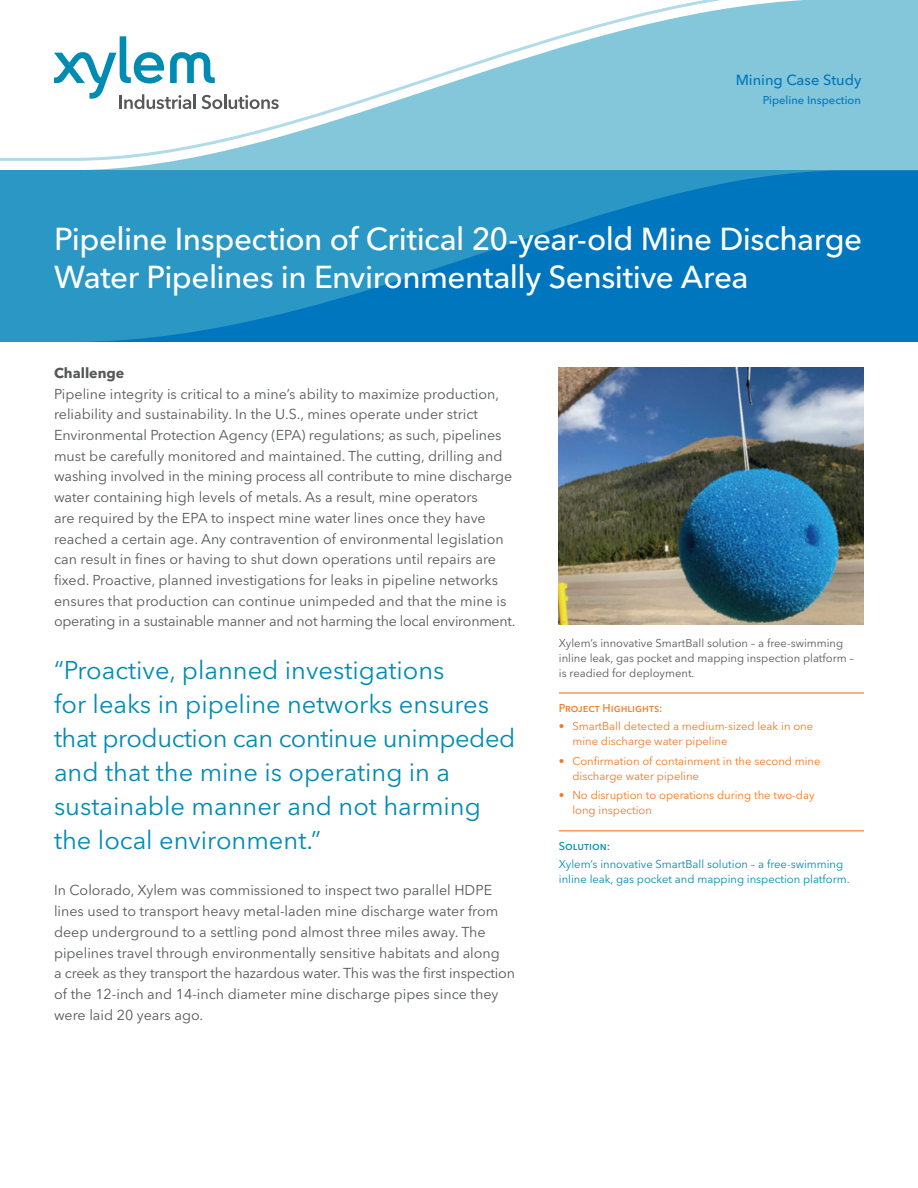
<style>
.page{position:relative;width:918px;height:1188px;background:#fff}
.page>*{position:absolute;margin:0;border:0;box-sizing:border-box;transform-origin:0 0}
.CS_Headline{font:500 31.5px/37.5px "Avenir Next LT Pro";letter-spacing:-.015em;color:#fff}
.CS_Call-out{font:25.5px/34px "Avenir Next LT Pro";color:#008bb3}
.Body_text{font:500 14.7px "Avenir Next LT Pro";color:#0076be}
.Body_text-2{font:14.25px/20.7px "Avenir Next LT Pro";color:#57585a}
.Body_text-3{font:700 14.25px "Avenir Next LT Pro";color:#57585a}
.CS_supporting_facts{font:11.25px/15px "Avenir Next LT Pro";color:#f47721}
.small_body_text{font:11.25px/15px "Avenir Next LT Pro";color:#57585a}
.CS_supporting_facts-2{font:11.25px/15px "Avenir Next LT Pro";color:#008bb3}
.small_body_text-2{font:500 11.25px "Avenir Next LT Pro";color:#0076be}
.SC_supporting__space{font:500 11.25px "Avenir Next LT Pro";color:#f47721}
.SC_supporting__space-2{font:500 11.25px "Avenir Next LT Pro";color:#008bb3}
</style>
<div class="page">
<svg style="left:0;top:161px;width:918px;height:181px;fill:#2a97c4"></svg>
<svg style="left:0;top:0;width:918px;height:161px"></svg>
<img style="left:559px;top:367px;width:305px;height:257px">
<hr style="left:559px;top:692px;width:305px;height:2px;background:#f47721">
<hr style="left:559px;top:830px;width:305px;height:1px;background:#f47721">
<svg style="left:54px;top:36px;width:225px;height:73px"></svg>
<p class="Body_text" style="left:736px;top:71px;width:127px">Mining Case Study</p>
<p class="small_body_text-2" style="left:763px;top:93px;width:100px">Pipeline Inspection</p>
<p class="CS_Headline" style="left:54px;top:220px;width:810px">Pipeline Inspection of Critical 20-year-old Mine Discharge<br>Water Pipelines in Environmentally Sensitive Area</p>
<p class="Body_text-3" style="left:54px;top:364px;width:72px">Challenge</p>
<p class="Body_text-2" style="left:54px;top:383px;width:463px">Pipeline integrity is critical to a mine’s ability to maximize production, reliability and sustainability. In the U.S., mines operate under strict Environmental Protection Agency (EPA) regulations; as such, pipelines must be carefully monitored and maintained. The cutting, drilling and washing involved in the mining process all contribute to mine discharge water containing high levels of metals. As a result, mine operators<br>are required by the EPA to inspect mine water lines once they have reached a certain age. Any contravention of environmental legislation can result in fines or having to shut down operations until repairs are fixed. Proactive, planned investigations for leaks in pipeline networks ensures that production can continue unimpeded and that the mine is operating in a sustainable manner and not harming the local environment.</p>
<p class="CS_Call-out" style="left:54px;top:653px;width:463px">“Proactive, planned investigations<br>for leaks in pipeline networks ensures that production can continue unimpeded and that the mine is operating in a sustainable manner and not harming the local environment.”</p>
<p class="Body_text-2" style="left:54px;top:880px;width:463px">In Colorado, Xylem was commissioned to inspect two parallel HDPE lines used to transport heavy metal-laden mine discharge water from deep underground to a settling pond almost three miles away. The pipelines travel through environmentally sensitive habitats and along<br>a creek as they transport the hazardous water. This was the first inspection of the 12-inch and 14-inch diameter mine discharge pipes since they were laid 20 years ago.</p>
<p class="small_body_text" style="left:559px;top:635px;width:297px">Xylem’s innovative SmartBall solution – a free-swimming inline leak, gas pocket and mapping inspection platform – is readied for deployment.</p>
<p class="SC_supporting__space" style="left:559px;top:701px;width:105px">Project Highlights:</p>
<p class="CS_supporting_facts" style="left:572px;top:719px;width:242px;text-indent:-14px">• SmartBall detected a medium-sized leak in one mine discharge water pipeline</p>
<p class="CS_supporting_facts" style="left:572px;top:753px;width:250px;text-indent:-14px">• Confirmation of containment in the second mine discharge water pipeline</p>
<p class="CS_supporting_facts" style="left:572px;top:788px;width:244px;text-indent:-14px">• No disruption to operations during the two-day long inspection</p>
<p class="SC_supporting__space-2" style="left:559px;top:839px;width:53px">Solution:</p>
<p class="CS_supporting_facts-2" style="left:559px;top:857px;width:292px">Xylem’s innovative SmartBall solution – a free-swimming inline leak, gas pocket and mapping inspection platform.</p>
</div>
